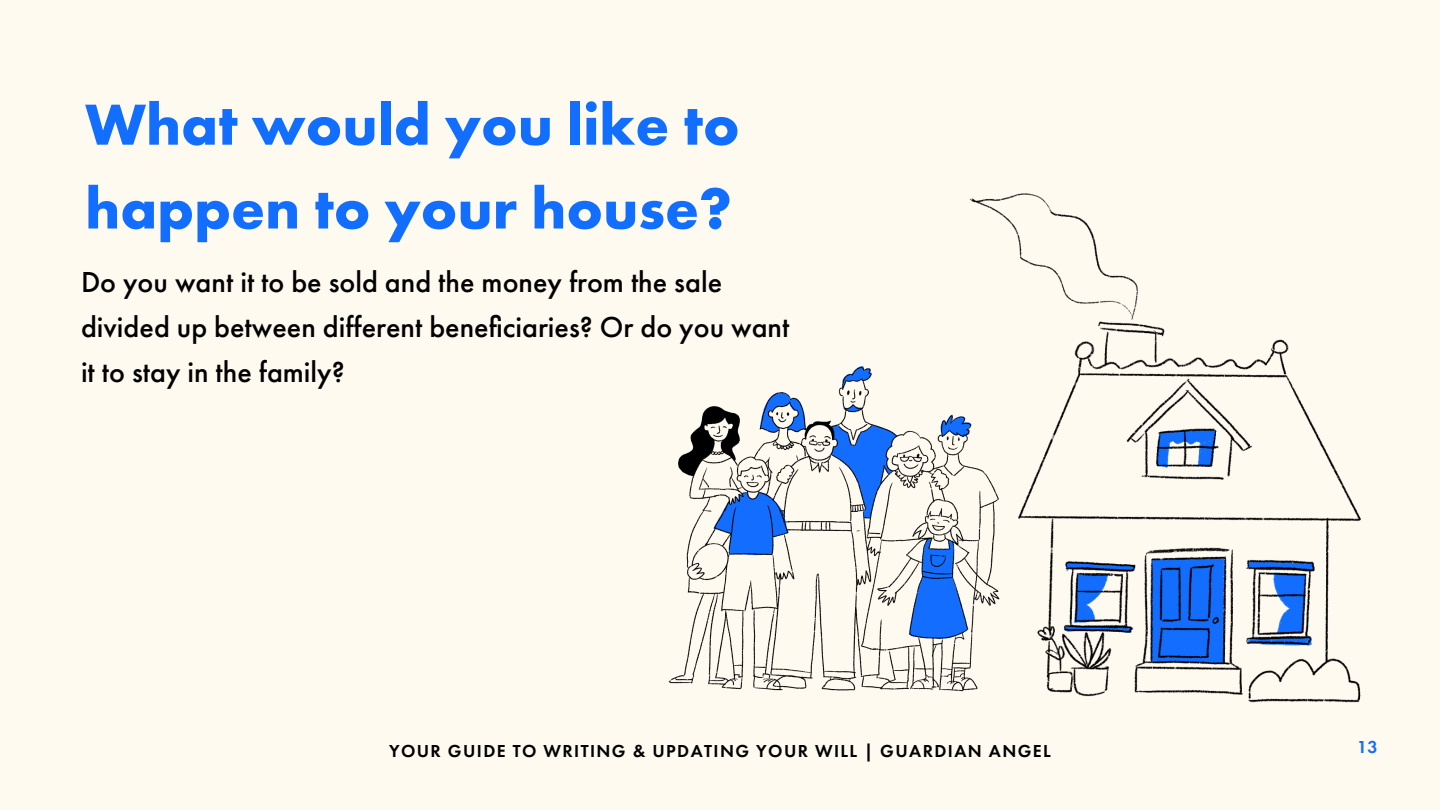
<style>
.page{position:relative;width:1440px;height:810px;background:#fffaf0}
.page>*{position:absolute;margin:0;border:0;box-sizing:border-box;transform-origin:0 0}
.t1{font:700 60px "Futura PT";color:#126eff}
.t2{font:500 30px/45px "Futura PT";color:#000}
.t3{font:600 18px "Futura PT";letter-spacing:.08em;color:#000}
.t4{font:600 18px "Futura PT";color:#126eff}
</style>
<div class="page">
<img style="left:969px;top:193px;width:392px;height:510px">
<img style="left:668px;top:352px;width:346px;height:351px">
<p class="t1" style="left:85px;top:86px;width:656px">What would you like to</p>
<p class="t1" style="left:85px;top:170px;width:648px">happen to your house?</p>
<p class="t2" style="left:81px;top:259px;width:710px">Do you want it to be sold and the money from the sale divided up between different beneficiaries? Or do you want it to stay in the family?</p>
<p class="t3" style="left:389px;top:739px;width:663px">YOUR GUIDE TO WRITING &amp; UPDATING YOUR WILL | GUARDIAN ANGEL</p>
<p class="t4" style="left:1357px;top:735px;width:22px">13</p>
</div>
